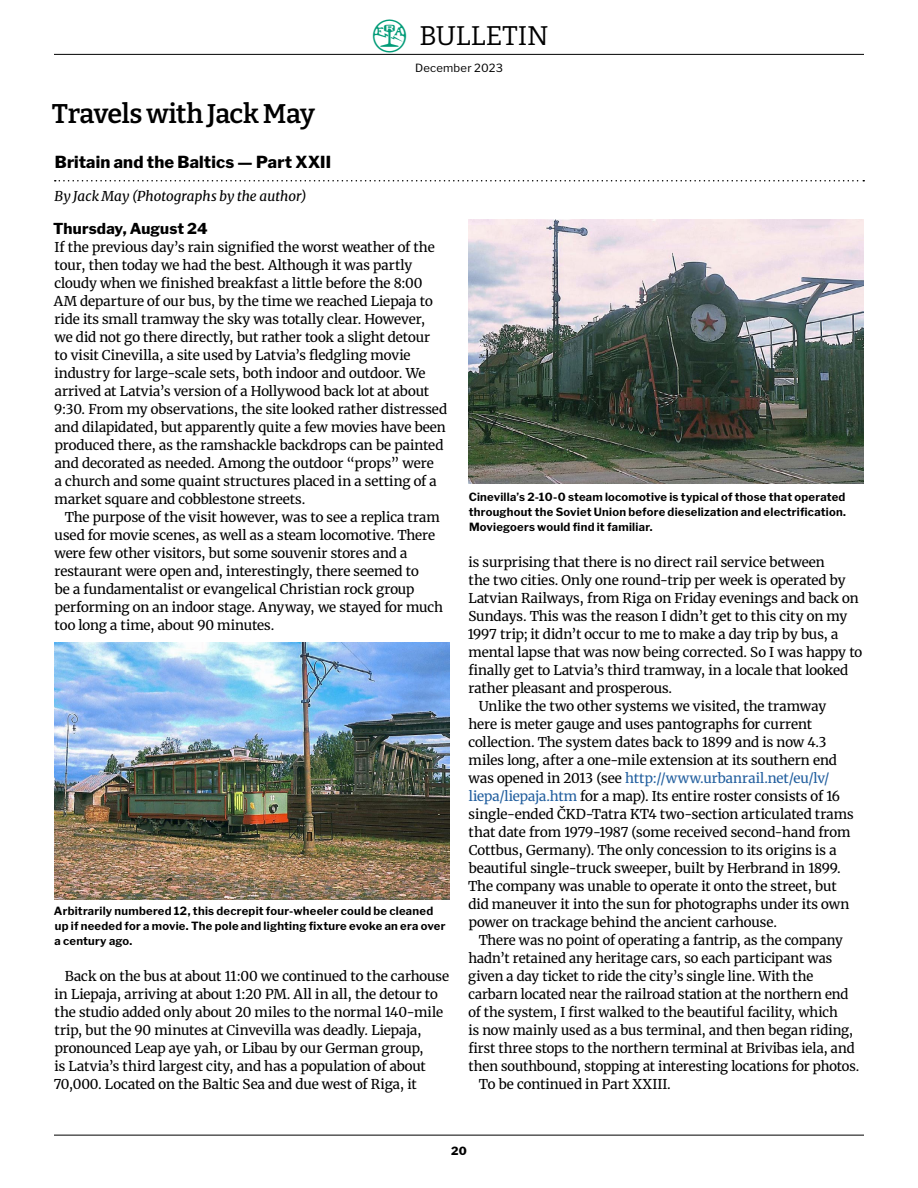
<style>
.page{position:relative;width:918px;height:1188px;background:#fff}
.page>*{position:absolute;margin:0;border:0;box-sizing:border-box;transform-origin:0 0}
.t1{font:600 27px "Bitter";letter-spacing:-.025em;color:#000}
.t2{font:27px "Bitter";color:#000}
.t3{font:800 16.5px "Libre Franklin";letter-spacing:.01em;color:#000}
.t4{font:800 15px "Libre Franklin";letter-spacing:.005em;color:#000}
.t5{font:13.5px/18px "Merriweather";letter-spacing:-.005em;color:#000}
.t6{font:13.5px "Merriweather";letter-spacing:.005em;color:#215e9e}
.t7{font:italic 13.5px "Merriweather";letter-spacing:.005em;color:#000}
.t8{font:700 11.25px/15px "Libre Franklin";letter-spacing:.02em;color:#000}
.t9{font:11.25px "Libre Franklin";letter-spacing:.02em;color:#000}
.t10{font:800 11.25px "Libre Franklin";color:#000}
.s1{font-family:"Just Headlights";font-size:33px;color:#009b77}
.s2{color:#000}
.s3{color:#215e9e}
</style>
<div class="page">
<hr style="left:54px;top:1135px;width:810px;height:1px;background:#000">
<hr style="left:54px;top:54px;width:810px;height:1px;background:#000">
<svg style="left:55px;top:180px;width:809px;height:2px"></svg>
<img style="left:54px;top:642px;width:396px;height:258px">
<img style="left:468px;top:220px;width:396px;height:264px">
<h1 class="t1" style="left:52px;top:96px;width:265px">Travels with Jack May</h1>
<p class="t3" style="left:55px;top:149px;width:278px">Britain and the Baltics — Part XXII</p>
<p class="t7" style="left:55px;top:185px;width:253px">By Jack May (Photographs by the author)</p>
<h1 class="t2" style="left:373px;top:18px;width:177px"><span class="s1">E</span> BULLETIN</h1>
<p class="t9" style="left:415px;top:59px;width:90px">December 2023</p>
<p class="t4" style="left:53px;top:217px;width:156px">Thursday, August 24</p>
<p class="t5" style="left:54px;top:237px;width:395px">If the previous day’s rain signified the worst weather of the tour, then today we had the best. Although it was partly cloudy when we finished breakfast a little before the 8:00<br>AM departure of our bus, by the time we reached Liepaja to ride its small tramway the sky was totally clear. However,<br>we did not go there directly, but rather took a slight detour<br>to visit Cinevilla, a site used by Latvia’s fledgling movie industry for large-scale sets, both indoor and outdoor. We arrived at Latvia’s version of a Hollywood back lot at about 9:30. From my observations, the site looked rather distressed and dilapidated, but apparently quite a few movies have been produced there, as the ramshackle backdrops can be painted and decorated as needed. Among the outdoor “props” were<br>a church and some quaint structures placed in a setting of a market square and cobblestone streets.</p>
<p class="t5" style="left:54px;top:507px;width:390px;text-indent:10px">The purpose of the visit however, was to see a replica tram used for movie scenes, as well as a steam locomotive. There were few other visitors, but some souvenir stores and a restaurant were open and, interestingly, there seemed to<br>be a fundamentalist or evangelical Christian rock group performing on an indoor stage. Anyway, we stayed for much too long a time, about 90 minutes.</p>
<p class="t8" style="left:54px;top:902px;width:393px">Arbitrarily numbered 12, this decrepit four-wheeler could be cleaned up if needed for a movie. The pole and lighting fixture evoke an era over a century ago.</p>
<p class="t5" style="left:54px;top:966px;width:397px;text-indent:11px">Back on the bus at about 11:00 we continued to the carhouse in Liepaja, arriving at about 1:20 PM. All in all, the detour to the studio added only about 20 miles to the normal 140-mile trip, but the 90 minutes at Cinvevilla was deadly. Liepaja, pronounced Leap aye yah, or Libau by our German group,<br>is Latvia’s third largest city, and has a population of about 70,000. Located on the Baltic Sea and due west of Riga, it</p>
<p class="t8" style="left:469px;top:488px;width:379px;text-align:justify">Cinevilla’s 2-10-0 steam locomotive is typical of those that operated throughout the Soviet Union before dieselization and electrification.<br>Moviegoers would find it familiar.</p>
<p class="t5" style="left:469px;top:552px;width:358px">is surprising that there is no direct rail service between</p>
<p class="t5" style="left:469px;top:570px;width:379px">the two cities. Only one round-trip per week is operated by</p>
<p class="t5" style="left:468px;top:588px;width:392px">Latvian Railways, from Riga on Friday evenings and back on</p>
<p class="t5" style="left:469px;top:606px;width:380px">Sundays. This was the reason I didn’t get to this city on my</p>
<p class="t5" style="left:468px;top:624px;width:372px">1997 trip; it didn’t occur to me to make a day trip by bus, a</p>
<p class="t5" style="left:469px;top:642px;width:395px">mental lapse that was now being corrected. So I was happy to</p>
<p class="t5" style="left:468px;top:660px;width:382px">finally get to Latvia’s third tramway, in a locale that looked</p>
<p class="t5" style="left:468px;top:678px;width:205px">rather pleasant and prosperous.</p>
<p class="t5" style="left:479px;top:696px;width:349px">Unlike the two other systems we visited, the tramway</p>
<p class="t5" style="left:468px;top:714px;width:345px">here is meter gauge and uses pantographs for current</p>
<p class="t5" style="left:468px;top:732px;width:360px">collection. The system dates back to 1899 and is now 4.3</p>
<p class="t5" style="left:469px;top:750px;width:370px">miles long, after a one-mile extension at its southern end</p>
<p class="t6" style="left:468px;top:767px;width:363px"><span class="s2">was opened in 2013 (see</span> http://www.urbanrail.net/eu/lv/</p>
<p class="t5" style="left:469px;top:786px;width:373px"><span class="s3">liepa/liepaja.htm</span> for a map). Its entire roster consists of 16</p>
<p class="t5" style="left:469px;top:804px;width:387px">single-ended ČKD-Tatra KT4 two-section articulated trams</p>
<p class="t5" style="left:469px;top:822px;width:383px">that date from 1979-1987 (some received second-hand from</p>
<p class="t5" style="left:469px;top:840px;width:369px">Cottbus, Germany). The only concession to its origins is a</p>
<p class="t5" style="left:469px;top:858px;width:373px">beautiful single-truck sweeper, built by Herbrand in 1899.</p>
<p class="t5" style="left:468px;top:876px;width:370px">The company was unable to operate it onto the street, but</p>
<p class="t5" style="left:468px;top:894px;width:383px">did maneuver it into the sun for photographs under its own</p>
<p class="t5" style="left:469px;top:912px;width:310px">power on trackage behind the ancient carhouse.</p>
<p class="t5" style="left:479px;top:930px;width:366px">There was no point of operating a fantrip, as the company</p>
<p class="t5" style="left:468px;top:948px;width:365px">hadn’t retained any heritage cars, so each participant was</p>
<p class="t5" style="left:468px;top:966px;width:347px">given a day ticket to ride the city’s single line. With the</p>
<p class="t5" style="left:468px;top:984px;width:381px">carbarn located near the railroad station at the northern end</p>
<p class="t5" style="left:468px;top:1002px;width:371px">of the system, I first walked to the beautiful facility, which</p>
<p class="t5" style="left:469px;top:1020px;width:386px">is now mainly used as a bus terminal, and then began riding,</p>
<p class="t5" style="left:468px;top:1038px;width:388px">first three stops to the northern terminal at Brivibas iela, and</p>
<p class="t5" style="left:469px;top:1056px;width:392px">then southbound, stopping at interesting locations for photos.</p>
<p class="t5" style="left:479px;top:1074px;width:194px">To be continued in Part XXIII.</p>
<p class="t10" style="left:451px;top:1142px;width:17px">20</p>
</div>
